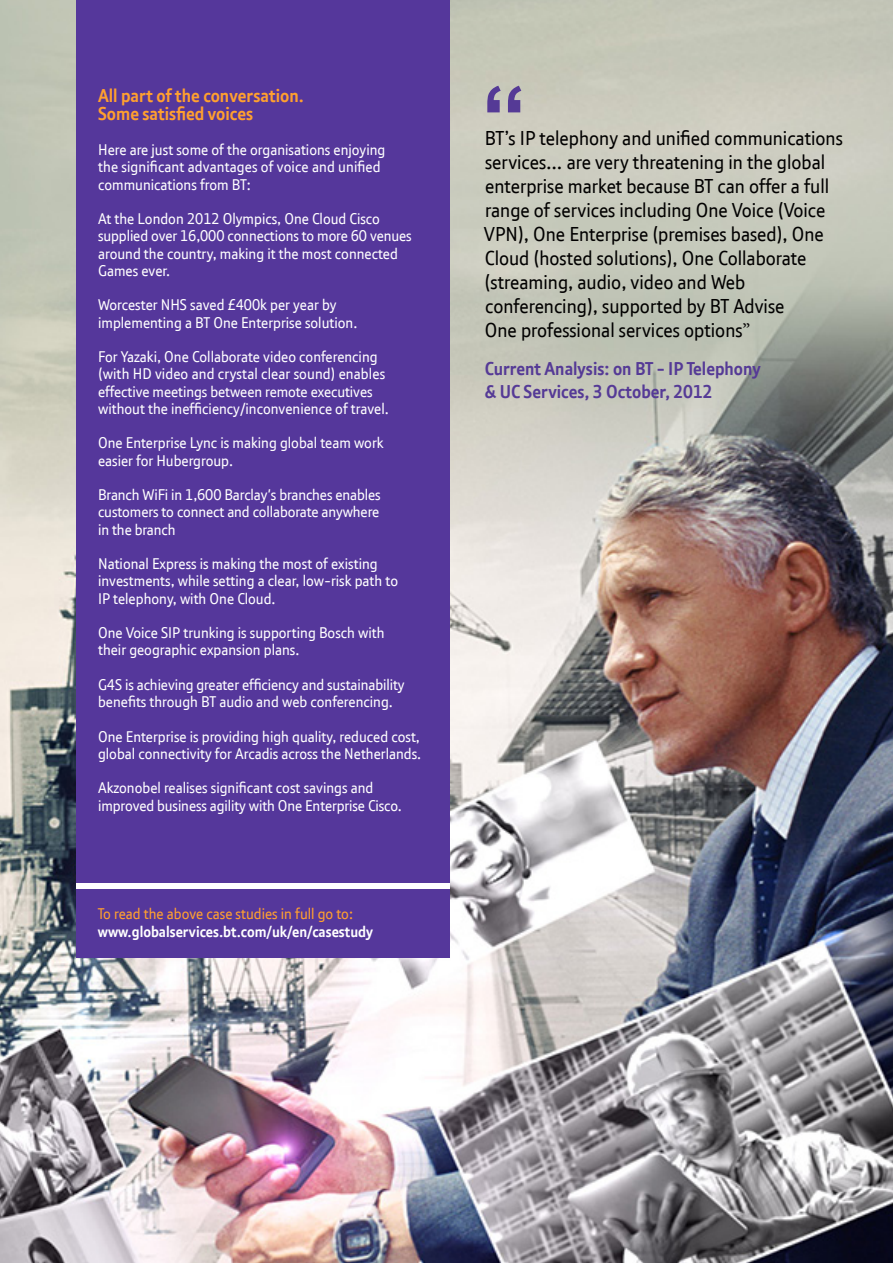
<style>
.page{position:relative;width:893px;height:1263px;background:#fff}
.page>*{position:absolute;margin:0;border:0;box-sizing:border-box;transform-origin:0 0}
.t1{font:700 90px "Arial";color:#553a96}
.t2{font:19.5px/24px "New BT";color:#010000}
.t3{font:700 18px/22.5px "New BT";color:#553a96}
.t4{font:700 18px/18px "New BT";color:#ffa02f}
.t5{font:15px/17.2px "New BT";color:#fff}
.t6{font:700 15px "New BT";color:#fff}
.t7{font:15px "New BT";color:#ffa02f}
.s1{font-family:"Minion Pro"}
</style>
<div class="page">
<img style="left:0;top:0;width:893px;height:1263px">
<svg style="left:77px;top:882px;width:373px;height:8px"></svg>
<div style="left:77px;top:0;width:373px;height:882px;background:#55379b"></div>
<div style="left:77px;top:890px;width:373px;height:68px;background:#55379b"></div>
<p class="t4" style="left:98px;top:86px;width:207px">All part of the conversation.<br>Some satisfied voices</p>
<p class="t5" style="left:98px;top:141px;width:289px">Here are just some of the organisations enjoying the significant advantages of voice and unified communications from BT:</p>
<p class="t5" style="left:98px;top:210px;width:315px">At the London 2012 Olympics, One Cloud Cisco supplied over 16,000 connections to more 60 venues around the country, making it the most connected Games ever.</p>
<p class="t5" style="left:98px;top:296px;width:261px">Worcester NHS saved £400k per year by implementing a BT One Enterprise solution.</p>
<p class="t5" style="left:98px;top:348px;width:292px">For Yazaki, One Collaborate video conferencing (with HD video and crystal clear sound) enables effective meetings between remote executives without the inefficiency/inconvenience of travel.</p>
<p class="t5" style="left:98px;top:434px;width:287px">One Enterprise Lync is making global team work easier for Hubergroup.</p>
<p class="t5" style="left:98px;top:486px;width:284px;text-align:justify">Branch WiFi in 1,600 Barclay's branches enables customers to connect and collaborate anywhere in the branch</p>
<p class="t5" style="left:98px;top:555px;width:301px">National Express is making the most of existing investments, while setting a clear, low-risk path to<br>IP telephony, with One Cloud.</p>
<p class="t5" style="left:98px;top:624px;width:288px">One Voice SIP trunking is supporting Bosch with their geographic expansion plans.</p>
<p class="t5" style="left:98px;top:675px;width:308px">G4S is achieving greater efficiency and sustainability benefits through BT audio and web conferencing.</p>
<p class="t5" style="left:98px;top:727px;width:325px">One Enterprise is providing high quality, reduced cost, global connectivity for Arcadis across the Netherlands.</p>
<p class="t5" style="left:98px;top:779px;width:305px">Akzonobel realises significant cost savings and improved business agility with One Enterprise Cisco.</p>
<p class="t7" style="left:98px;top:904px;width:257px">To read the above case studies in full go to:</p>
<p class="t6" style="left:98px;top:922px;width:277px">www.globalservices.bt.com/uk/en/casestudy</p>
<h1 class="t1" style="left:481px;top:59px;width:46px">“</h1>
<p class="t2" style="left:484px;top:125px;width:360px">BT’s IP telephony and unified communications services… are very threatening in the global enterprise market because BT can offer a full range of services including One Voice (Voice VPN), One Enterprise (premises based), One Cloud (hosted solutions), One Collaborate (streaming, audio, video and Web conferencing), supported by BT Advise<br>One professional services options<span class="s1">”</span></p>
<p class="t3" style="left:485px;top:357px;width:278px">Current Analysis: on BT - IP Telephony &amp; UC Services, 3 October, 2012</p>
</div>
